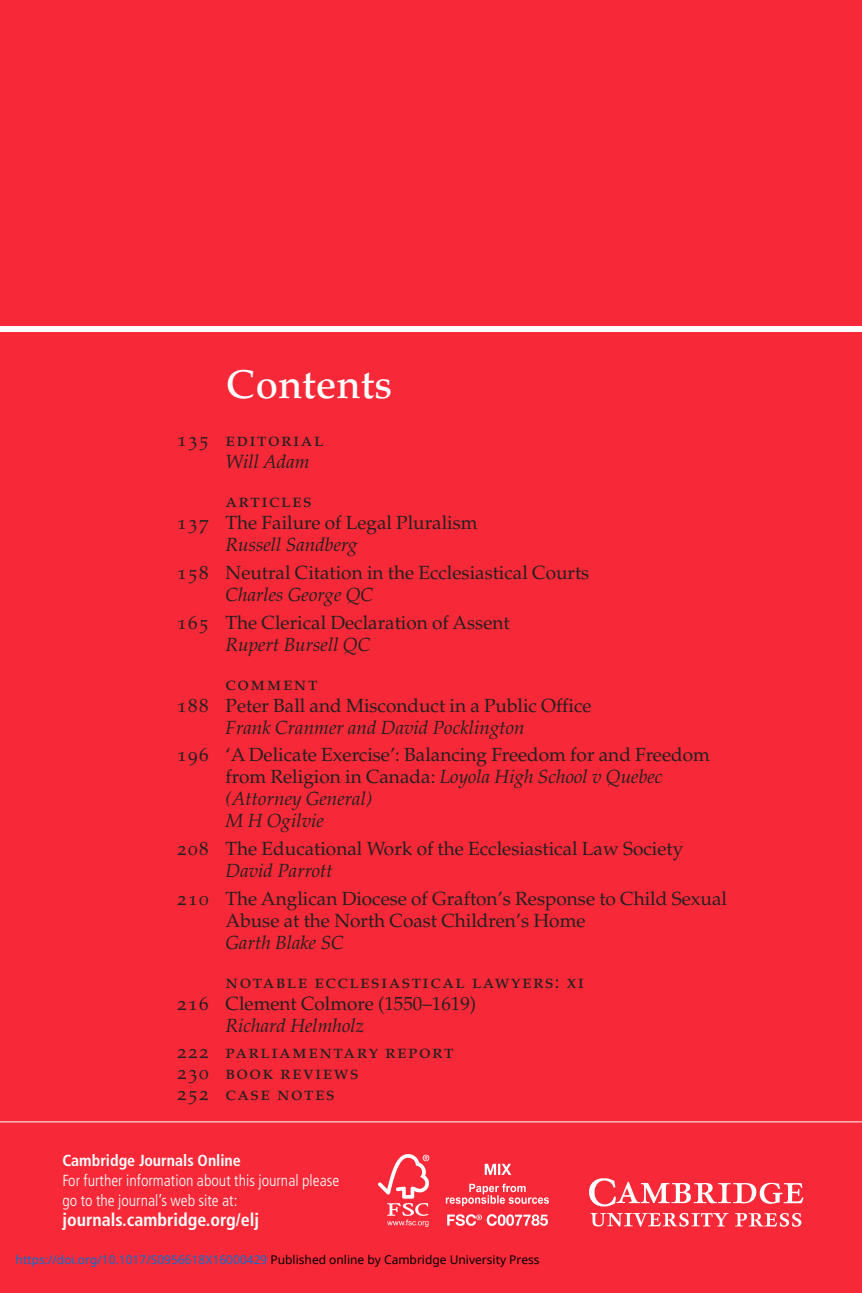
<style>
.page{position:relative;width:862px;height:1293px;background:#f72938}
.page>*{position:absolute;margin:0;border:0;box-sizing:border-box;transform-origin:0 0}
.t1{font:500 40px "Palatino";color:#fff}
.t2{font:19px/22px "Palatino";color:#231f20}
.t3{font:19px/21px "Palatino SC";letter-spacing:.075em;color:#231f20}
.t4{font:italic 19px "Palatino";color:#231f20}
.t5{font:700 condensed 18px "Frutiger";color:#fff}
.t6{font:300 condensed 16px/20px "Frutiger";color:#fff}
.t7{font:12px "Noto Sans";color:#0172cf}
.s1{font-family:"Palatino";font-style:italic}
.s2{font-family:"Palatino SC"}
.s3{font-style:italic}
.s4{font-weight:700}
.s5{color:#000}
</style>
<div class="page">
<hr style="left:0;top:1121px;width:862px;height:1px;background:#fff">
<div style="left:0;top:326px;width:862px;height:6px;background:#fff"></div>
<img style="left:589px;top:1178px;width:215px;height:49px">
<img style="left:379px;top:1154px;width:170px;height:72px">
<p class="t1" style="left:226px;top:368px;width:167px">Contents</p>
<p class="t3" style="left:226px;top:431px;width:99px;line-height:22px;text-indent:-48px">135 editorial<br><span class="s1">Will Adam</span></p>
<p class="t3" style="left:226px;top:492px;width:87px">articles</p>
<p class="t2" style="left:177px;top:514px;width:302px"><span class="s2">137</span> The Failure of Legal Pluralism</p>
<p class="t4" style="left:226px;top:537px;width:134px">Russell Sandberg</p>
<p class="t2" style="left:226px;top:563px;width:365px;text-indent:-48px"><span class="s2">158</span> Neutral Citation in the Ecclesiastical Courts<br><span class="s3">Charles George QC</span></p>
<p class="t2" style="left:226px;top:613px;width:286px;text-indent:-48px"><span class="s2">165</span> The Clerical Declaration of Assent<br><span class="s3">Rupert Bursell QC</span></p>
<p class="t3" style="left:226px;top:675px;width:93px">comment</p>
<p class="t2" style="left:177px;top:696px;width:416px"><span class="s2">188</span> Peter Ball and Misconduct in a Public Office</p>
<p class="t4" style="left:226px;top:719px;width:301px">Frank Cranmer and David Pocklington</p>
<p class="t2" style="left:226px;top:746px;width:486px;text-indent:-48px"><span class="s2">196</span> ‘A Delicate Exercise’: Balancing Freedom for and Freedom from Religion in Canada: <span class="s3">Loyola High School v Quebec (Attorney General)<br>M H Ogilvie</span></p>
<p class="t2" style="left:226px;top:839px;width:459px;text-indent:-48px"><span class="s2">208</span> The Educational Work of the Ecclesiastical Law Society<br><span class="s3">David Parrott</span></p>
<p class="t2" style="left:226px;top:889px;width:503px;text-indent:-48px"><span class="s2">210</span> The Anglican Diocese of Grafton’s Response to Child Sexual<br>Abuse at the North Coast Children’s Home<br><span class="s3">Garth Blake SC</span></p>
<p class="t3" style="left:226px;top:973px;width:360px">notable ecclesiastical lawyers: xi</p>
<p class="t2" style="left:177px;top:994px;width:301px"><span class="s2">216</span> Clement Colmore (1550–1619)</p>
<p class="t4" style="left:226px;top:1018px;width:140px">Richard Helmholz</p>
<p class="t3" style="left:177px;top:1043px;width:278px">222 parliamentary report<br>230 book reviews<br>252 case notes</p>
<p class="t6" style="left:62px;top:1152px;width:278px"><span class="s4">Cambridge Journals Online<br></span>For further information about this journal please go to the journal’s web site at:</p>
<p class="t5" style="left:62px;top:1212px;width:198px">journals.cambridge.org/elj</p>
<p class="t7" style="left:16px;top:1251px;width:526px">https://doi.org/10.1017/S0956618X16000429 <span class="s5">Published online by Cambridge University Press</span></p>
</div>
